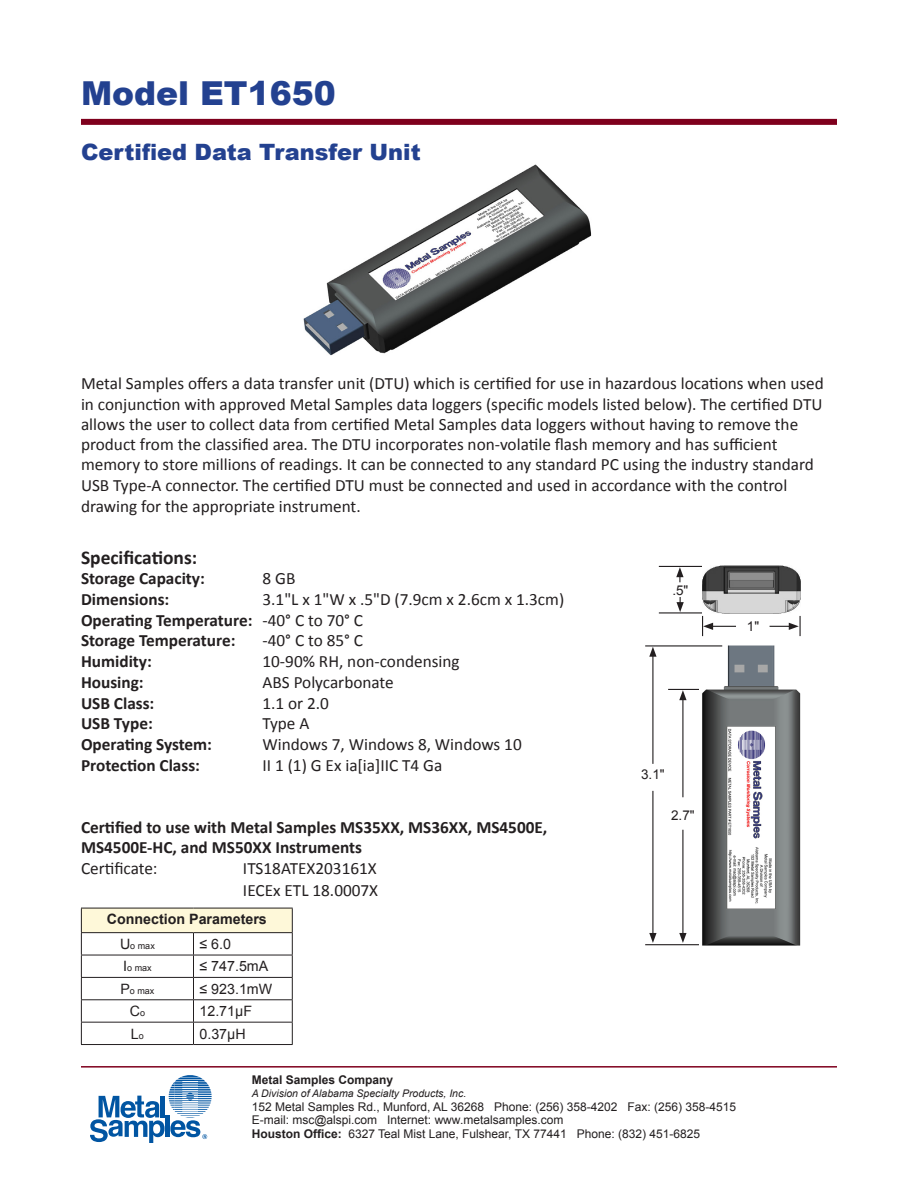
<style>
.page{position:relative;width:918px;height:1188px;background:#fff}
.page>*{position:absolute;margin:0;border:0;box-sizing:border-box;transform-origin:0 0}
.t1{font:900 33px "Arial";color:#234190}
.t2{font:900 22.5px "Arial";color:#234190}
.t3{font:700 19.5px "Calibri";color:#231f20}
.t4{font:17.25px/20.4px "Calibri";color:#231f20}
.t5{font:700 17.25px/20.7px "Calibri";color:#231f20}
.t6{font:14.25px "Arial";color:#231f20}
.t7{font:700 14.25px "Arial";color:#231f20}
.t8{font:13.5px "Arial";color:#231f20}
.t9{font:12px "Arial";color:#231f20}
.t10{font:700 12px "Arial";color:#231f20}
.t11{font:italic 10.5px "Arial";color:#231f20}
.t12{font:9px "Arial";color:#231f20}
.s1{font-weight:400}
.s2{font-size:14.25px}
.s3{font-size:9px}
.s4{font-weight:700}
</style>
<div class="page">
<div style="left:81px;top:119px;width:756px;height:6px;background:#7f001d"></div>
<img style="left:303px;top:164px;width:289px;height:192px">
<svg style="left:90px;top:1075px;width:122px;height:68px"></svg>
<hr style="left:81px;top:1066px;width:756px;height:2px;background:#7f001d">
<img style="left:697px;top:645px;width:104px;height:301px">
<div style="left:81px;top:908px;width:211px;height:25px;background:#fef8d9"></div>
<hr style="left:81px;top:908px;width:113px;height:1px;background:#231f20">
<hr style="left:194px;top:908px;width:99px;height:1px;background:#231f20">
<hr style="left:81px;top:932px;width:113px;height:1px;background:#231f20">
<hr style="left:194px;top:932px;width:99px;height:1px;background:#231f20">
<hr style="left:81px;top:955px;width:113px;height:1px;background:#231f20">
<hr style="left:194px;top:955px;width:99px;height:1px;background:#231f20">
<hr style="left:81px;top:977px;width:113px;height:1px;background:#231f20">
<hr style="left:194px;top:977px;width:99px;height:1px;background:#231f20">
<hr style="left:81px;top:999px;width:113px;height:1px;background:#231f20">
<hr style="left:194px;top:999px;width:99px;height:1px;background:#231f20">
<hr style="left:81px;top:1022px;width:113px;height:1px;background:#231f20">
<svg style="left:81px;top:908px;width:1px;height:136px"></svg>
<hr style="left:194px;top:1022px;width:99px;height:1px;background:#231f20">
<svg style="left:193px;top:933px;width:1px;height:111px"></svg>
<svg style="left:292px;top:908px;width:1px;height:136px"></svg>
<hr style="left:81px;top:1044px;width:113px;height:1px;background:#231f20">
<hr style="left:194px;top:1044px;width:99px;height:1px;background:#231f20">
<img style="left:702px;top:566px;width:99px;height:47px">
<hr style="left:668px;top:689px;width:31px;height:1px;background:#231f20">
<hr style="left:645px;top:944px;width:54px;height:1px;background:#231f20">
<hr style="left:682px;top:698px;width:1px;height:99px;background:#231f20">
<svg style="left:679px;top:690px;width:8px;height:10px"></svg>
<hr style="left:682px;top:830px;width:1px;height:105px;background:#231f20">
<svg style="left:679px;top:933px;width:8px;height:10px"></svg>
<hr style="left:659px;top:566px;width:43px;height:1px;background:#231f20">
<hr style="left:659px;top:612px;width:43px;height:2px;background:#231f20">
<svg style="left:676px;top:567px;width:8px;height:15px"></svg>
<svg style="left:676px;top:597px;width:8px;height:15px"></svg>
<svg style="left:702px;top:616px;width:34px;height:20px"></svg>
<svg style="left:770px;top:616px;width:31px;height:20px"></svg>
<hr style="left:645px;top:645px;width:77px;height:2px;background:#231f20">
<hr style="left:652px;top:654px;width:1px;height:110px;background:#231f20">
<svg style="left:649px;top:647px;width:8px;height:10px"></svg>
<hr style="left:652px;top:791px;width:1px;height:144px;background:#231f20">
<svg style="left:649px;top:933px;width:8px;height:10px"></svg>
<p class="t1" style="left:81px;top:69px;width:256px">Model ET1650</p>
<p class="t2" style="left:81px;top:135px;width:341px">Certified Data Transfer Unit</p>
<p class="t4" style="left:81px;top:374px;width:744px">Metal Samples offers a data transfer unit (DTU) which is certified for use in hazardous locations when used in conjunction with approved Metal Samples data loggers (specific models listed below). The certified DTU allows the user to collect data from certified Metal Samples data loggers without having to remove the product from the classified area. The DTU incorporates non-volatile flash memory and has sufficient memory to store millions of readings. It can be connected to any standard PC using the industry standard USB Type-A connector. The certified DTU must be connected and used in accordance with the control drawing for the appropriate instrument.</p>
<p class="t3" style="left:81px;top:545px;width:118px">Specifications:</p>
<p class="t5" style="left:81px;top:568px;width:125px">Storage Capacity:</p>
<p class="t4" style="left:262px;top:568px;width:34px">8 GB</p>
<p class="t5" style="left:81px;top:589px;width:90px">Dimensions:</p>
<p class="t4" style="left:262px;top:589px;width:303px">3.1"L x 1"W x .5"D (7.9cm x 2.6cm x 1.3cm)</p>
<p class="t5" style="left:81px;top:610px;width:284px">Operating Temperature: <span class="s1">-40° C to 70° C</span></p>
<p class="t5" style="left:81px;top:630px;width:156px">Storage Temperature:</p>
<p class="t4" style="left:262px;top:631px;width:102px">-40° C to 85° C</p>
<p class="t5" style="left:81px;top:651px;width:72px">Humidity:</p>
<p class="t4" style="left:263px;top:651px;width:199px">10-90% RH, non-condensing</p>
<p class="t5" style="left:81px;top:672px;width:64px">Housing:</p>
<p class="t4" style="left:263px;top:672px;width:133px">ABS Polycarbonate</p>
<p class="t5" style="left:81px;top:692px;width:75px">USB Class:</p>
<p class="t4" style="left:262px;top:693px;width:68px">1.1 or 2.0</p>
<p class="t5" style="left:81px;top:713px;width:73px">USB Type:</p>
<p class="t4" style="left:262px;top:713px;width:48px">Type A</p>
<p class="t5" style="left:81px;top:734px;width:133px">Operating System:</p>
<p class="t4" style="left:263px;top:734px;width:261px">Windows 7, Windows 8, Windows 10</p>
<p class="t5" style="left:81px;top:755px;width:120px">Protection Class:</p>
<p class="t4" style="left:262px;top:755px;width:181px">II 1 (1) G Ex ia[ia]IIC T4 Ga</p>
<p class="t5" style="left:81px;top:817px;width:468px">Certified to use with Metal Samples MS35XX, MS36XX, MS4500E,<br>MS4500E-HC, and MS50XX Instruments</p>
<p class="t4" style="left:81px;top:858px;width:78px">Certificate:</p>
<p class="t4" style="left:243px;top:858px;width:135px">ITS18ATEX203161X</p>
<p class="t4" style="left:243px;top:880px;width:137px">IECEx ETL 18.0007X</p>
<p class="t7" style="left:107px;top:910px;width:161px">Connection Parameters</p>
<p class="t12" style="left:120px;top:940px;width:36px"><span class="s2">U</span>o max</p>
<p class="t6" style="left:200px;top:935px;width:33px">≤ 6.0</p>
<p class="t12" style="left:123px;top:962px;width:30px"><span class="s2">I</span>o max</p>
<p class="t6" style="left:200px;top:957px;width:70px">≤ 747.5mA</p>
<p class="t12" style="left:120px;top:985px;width:36px"><span class="s2">P</span>o max</p>
<p class="t6" style="left:200px;top:979px;width:74px">≤ 923.1mW</p>
<p class="t6" style="left:130px;top:1002px;width:17px">C<span class="s3">o</span></p>
<p class="t6" style="left:200px;top:1002px;width:54px">12.71µF</p>
<p class="t6" style="left:131px;top:1024px;width:14px">L<span class="s3">o</span></p>
<p class="t6" style="left:200px;top:1024px;width:48px">0.37µH</p>
<p class="t8" style="left:672px;top:581px;width:18px">.5"</p>
<p class="t8" style="left:747px;top:617px;width:14px">1"</p>
<p class="t8" style="left:641px;top:766px;width:25px">3.1"</p>
<p class="t8" style="left:671px;top:806px;width:25px">2.7"</p>
<p class="t10" style="left:252px;top:1072px;width:143px">Metal Samples Company</p>
<p class="t11" style="left:252px;top:1087px;width:216px">A Division of Alabama Specialty Products, Inc.</p>
<p class="t9" style="left:252px;top:1099px;width:486px">152 Metal Samples Rd., Munford, AL 36268 Phone: (256) 358-4202 Fax: (256) 358-4515</p>
<p class="t9" style="left:252px;top:1112px;width:313px">E-mail: msc@alspi.com Internet: www.metalsamples.com</p>
<p class="t9" style="left:252px;top:1126px;width:450px"><span class="s4">Houston Office:</span> 6327 Teal Mist Lane, Fulshear, TX 77441 Phone: (832) 451-6825</p>
</div>
